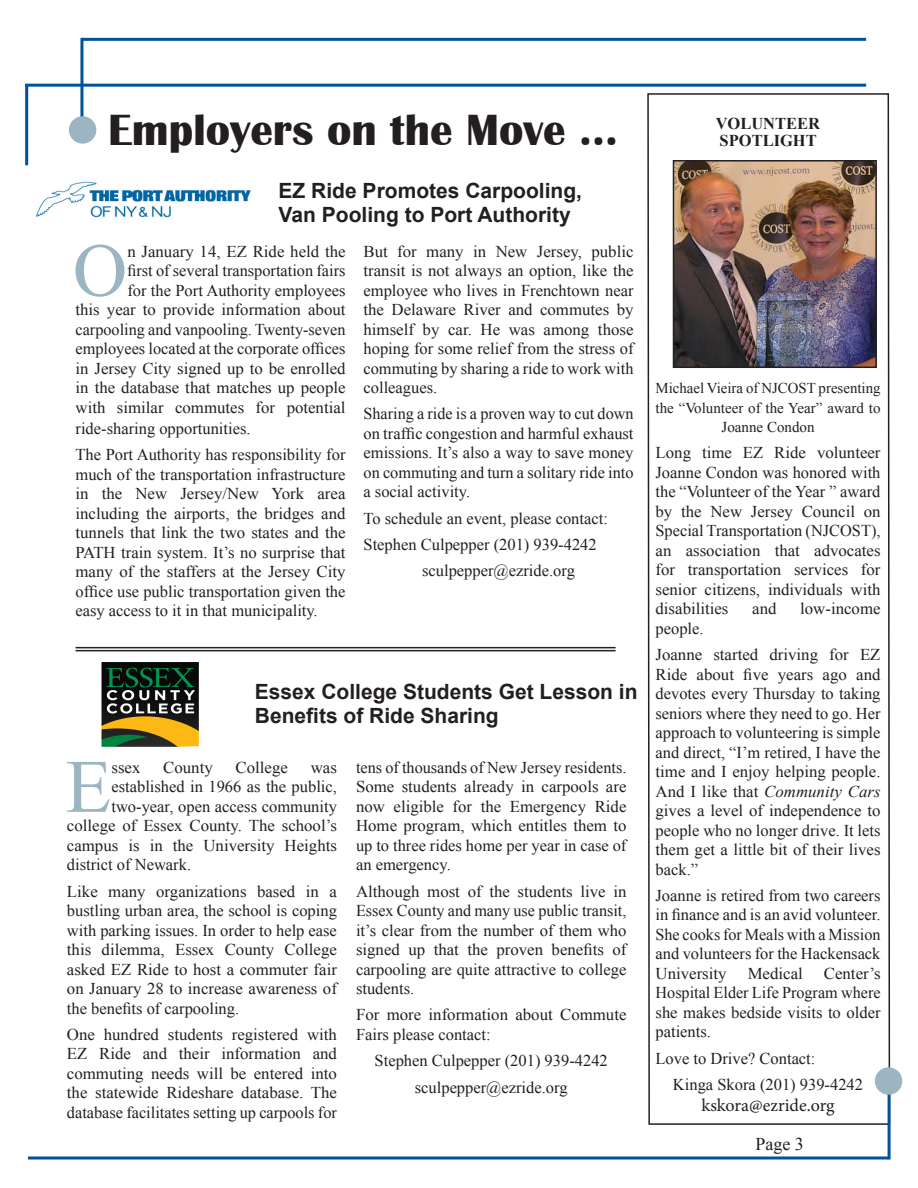
<style>
.page{position:relative;width:918px;height:1188px;background:#fff}
.page>*{position:absolute;margin:0;border:0;box-sizing:border-box;transform-origin:0 0}
.body_copy{font:75.45px "Times New Roman";color:#9bb5c2}
.t1{font:700 45px "Britannic";color:#231f20}
.Headlines{font:700 21px/24px "Arial";color:#231f20}
.t2{font:18px "Minion Pro";color:#231f20}
.t3{font:18px "Times New Roman";color:#231f20}
.body_copy-2{font:16.5px/19.5px "Times New Roman";color:#231f20;text-align:justify}
.ending_contact{font:16.5px "Times New Roman";color:#231f20}
.body_copy-3{font:700 16.5px/16.5px "Times New Roman";color:#231f20}
.body_copy-4{font:15px/19.5px "Times New Roman";color:#231f20;text-align:center}
.s1{font-style:italic}
</style>
<div class="page">
<hr style="left:25px;top:84px;width:841px;height:3px;background:#01529a">
<hr style="left:80px;top:38px;width:3px;height:81px;background:#01529a">
<div style="left:70px;top:117px;width:26px;height:26px;background:#9bb5c2;border-radius:50%"></div>
<div style="left:69px;top:116px;width:27px;height:28px;border:2px solid #9bb5c2;border-radius:50%"></div>
<hr style="left:25px;top:84px;width:3px;height:81px;background:#01529a">
<hr style="left:82px;top:38px;width:784px;height:3px;background:#01529a">
<hr style="left:28px;top:1157px;width:861px;height:3px;background:#01529a">
<hr style="left:76px;top:647px;width:540px;height:1px;background:#231f20">
<hr style="left:76px;top:650px;width:540px;height:1px;background:#231f20">
<svg style="left:647px;top:93px;width:244px;height:1033px"></svg>
<hr style="left:888px;top:1091px;width:3px;height:68px;background:#01529a">
<div style="left:876px;top:1068px;width:26px;height:26px;background:#9bb5c2;border-radius:50%"></div>
<div style="left:875px;top:1067px;width:27px;height:28px;border:2px solid #9bb5c2;border-radius:50%"></div>
<img style="left:35px;top:181px;width:217px;height:37px">
<img style="left:102px;top:662px;width:97px;height:85px">
<p class="t1" style="left:108px;top:105px;width:511px">Employers on the Move ...</p>
<p class="Headlines" style="left:279px;top:179px;width:305px">EZ Ride Promotes Carpooling,<br>Van Pooling to Port Authority</p>
<p class="body_copy" style="left:73px;top:220px;width:56px">O</p>
<p class="body_copy-2" style="left:76px;top:241px;width:272px;text-align:right">n January 14, EZ Ride held the<br>first of several transportation fairs<br>for the Port Authority employees<br>this year to provide information about carpooling and vanpooling. Twenty-seven employees located at the corporate offices in Jersey City signed up to be enrolled in the database that matches up people with similar commutes for potential</p>
<p class="body_copy-2" style="left:76px;top:419px;width:177px">ride-sharing opportunities.</p>
<p class="body_copy-2" style="left:76px;top:445px;width:272px">The Port Authority has responsibility for much of the transportation infrastructure in the New Jersey/New York area including the airports, the bridges and tunnels that link the two states and the PATH train system. It’s no surprise that many of the staffers at the Jersey City office use public transportation given the easy access to it in that municipality.</p>
<p class="body_copy-2" style="left:364px;top:241px;width:272px">But for many in New Jersey, public transit is not always an option, like the employee who lives in Frenchtown near the Delaware River and commutes by himself by car. He was among those hoping for some relief from the stress of commuting by sharing a ride to work with colleagues.</p>
<p class="body_copy-2" style="left:364px;top:404px;width:272px">Sharing a ride is a proven way to cut down on traffic congestion and harmful exhaust emissions. It’s also a way to save money on commuting and turn a solitary ride into a social activity.</p>
<p class="body_copy-2" style="left:364px;top:508px;width:246px">To schedule an event, please contact:</p>
<p class="body_copy-2" style="left:364px;top:534px;width:235px">Stephen Culpepper (201) 939-4242</p>
<p class="ending_contact" style="left:422px;top:560px;width:154px">sculpepper@ezride.org</p>
<p class="Headlines" style="left:255px;top:680px;width:384px">Essex College Students Get Lesson in<br>Benefits of Ride Sharing</p>
<p class="body_copy" style="left:65px;top:736px;width:48px">E</p>
<p class="body_copy-2" style="left:111px;top:757px;width:30px">ssex</p>
<p class="body_copy-2" style="left:163px;top:757px;width:51px">County</p>
<p class="body_copy-2" style="left:236px;top:757px;width:54px">College</p>
<p class="body_copy-2" style="left:311px;top:757px;width:28px">was</p>
<p class="body_copy-2" style="left:111px;top:777px;width:227px">established in 1966 as the public,</p>
<p class="body_copy-2" style="left:111px;top:796px;width:227px">two-year, open access community</p>
<p class="body_copy-2" style="left:67px;top:816px;width:272px">college of Essex County. The school’s</p>
<p class="body_copy-2" style="left:67px;top:835px;width:272px">campus is in the University Heights</p>
<p class="body_copy-2" style="left:67px;top:855px;width:126px">district of Newark.</p>
<p class="body_copy-2" style="left:67px;top:881px;width:272px">Like many organizations based in a bustling urban area, the school is coping with parking issues. In order to help ease this dilemma, Essex County College asked EZ Ride to host a commuter fair on January 28 to increase awareness of the benefits of carpooling.</p>
<p class="body_copy-2" style="left:67px;top:1024px;width:272px">One hundred students registered with EZ Ride and their information and commuting needs will be entered into the statewide Rideshare database. The database facilitates setting up carpools for</p>
<p class="body_copy-2" style="left:356px;top:757px;width:272px">tens of thousands of New Jersey residents.<br>Some students already in carpools are now eligible for the Emergency Ride Home program, which entitles them to up to three rides home per year in case of an emergency.</p>
<p class="body_copy-2" style="left:356px;top:881px;width:272px">Although most of the students live in Essex County and many use public transit, it’s clear from the number of them who signed up that the proven benefits of carpooling are quite attractive to college students.</p>
<p class="body_copy-2" style="left:356px;top:1005px;width:272px">For more information about Commute<br>Fairs please contact:</p>
<p class="ending_contact" style="left:375px;top:1050px;width:235px">Stephen Culpepper (201) 939-4242</p>
<p class="ending_contact" style="left:415px;top:1076px;width:154px">sculpepper@ezride.org</p>
<p class="body_copy-3" style="left:716px;top:115px;width:106px">VOLUNTEER<br>SPOTLIGHT</p>
<p class="body_copy-4" style="left:656px;top:378px;width:227px">Michael Vieira of NJCOST presenting the “Volunteer of the Year” award to<br>Joanne Condon</p>
<p class="body_copy-2" style="left:656px;top:443px;width:227px">Long time EZ Ride volunteer Joanne Condon was honored with the “Volunteer of the Year ” award by the New Jersey Council on Special Transportation (NJCOST), an association that advocates for transportation services for senior citizens, individuals with disabilities</p>
<p class="body_copy-2" style="left:752px;top:599px;width:26px">and</p>
<p class="body_copy-2" style="left:800px;top:599px;width:82px">low-income</p>
<p class="body_copy-2" style="left:656px;top:618px;width:50px">people.</p>
<p class="body_copy-2" style="left:656px;top:645px;width:227px">Joanne started driving for EZ Ride about five years ago and devotes every Thursday to taking seniors where they need to go. Her approach to volunteering is simple and direct, “I’m retired, I have the time and I enjoy helping people.<br>And I like that <span class="s1">Community Cars </span>gives a level of independence to people who no longer drive. It lets them get a little bit of their lives back.”</p>
<p class="body_copy-2" style="left:656px;top:885px;width:227px">Joanne is retired from two careers in finance and is an avid volunteer.<br>She cooks for Meals with a Mission and volunteers for the Hackensack University</p>
<p class="body_copy-2" style="left:748px;top:963px;width:57px">Medical</p>
<p class="body_copy-2" style="left:656px;top:963px;width:227px;text-indent:168px">Center’s Hospital Elder Life Program where she makes bedside visits to older patients.</p>
<p class="body_copy-2" style="left:656px;top:1048px;width:161px">Love to Drive? Contact:</p>
<p class="body_copy-2" style="left:673px;top:1074px;width:192px">Kinga Skora (201) 939-4242</p>
<p class="t2" style="left:701px;top:1094px;width:135px">kskora@ezride.org</p>
<p class="t3" style="left:755px;top:1132px;width:50px">Page 3</p>
</div>
